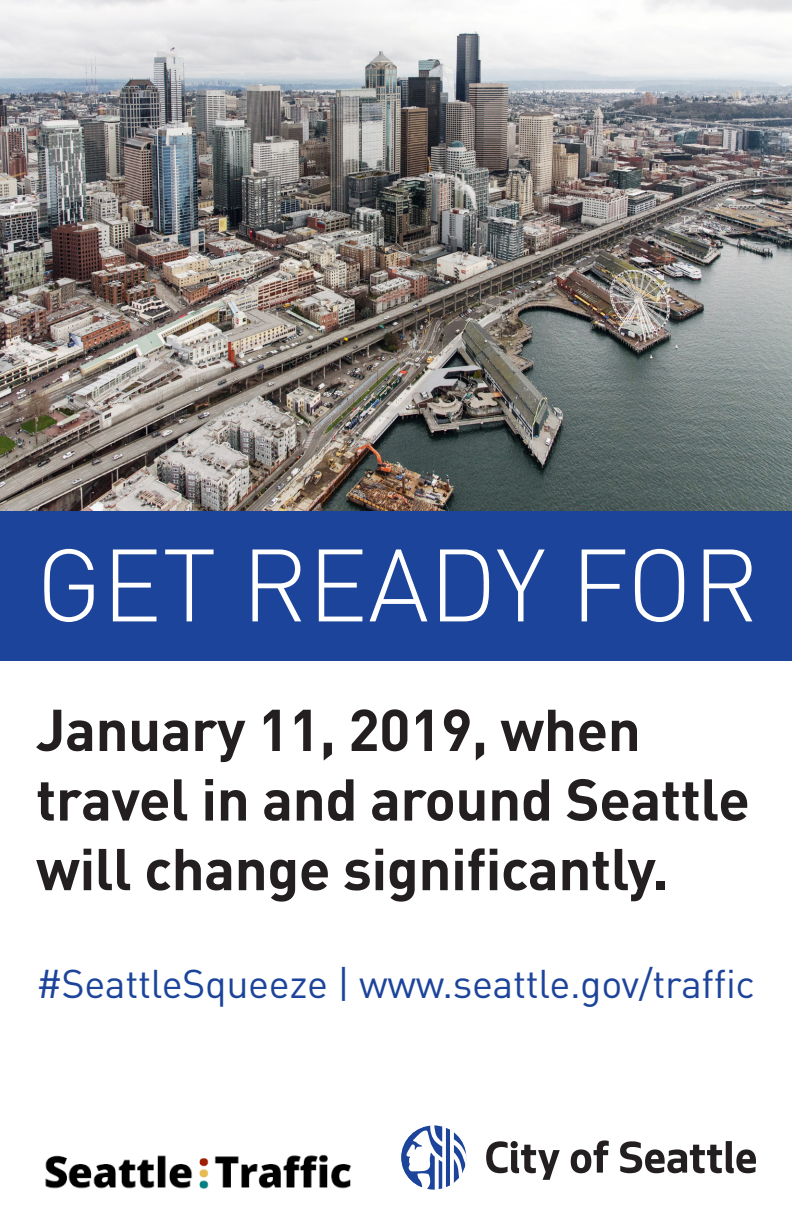
<style>
.page{position:relative;width:792px;height:1224px;background:#fff}
.page>*{position:absolute;margin:0;border:0;box-sizing:border-box;transform-origin:0 0}
.t1{font:300 101px "DIN Pro";color:#fff}
.t2{font:700 58px/69.6px "DIN Pro";letter-spacing:-.01em;color:#231f20}
.t3{font:39.6px "DIN Pro";letter-spacing:-.01em;color:#1d449b}
</style>
<div class="page">
<img style="left:0;top:0;width:792px;height:512px">
<div style="left:0;top:512px;width:792px;height:149px;background:#1d449b"></div>
<img style="left:45px;top:1154px;width:307px;height:35px">
<svg style="left:486px;top:1141px;width:74px;height:39px"></svg>
<svg style="left:571px;top:1140px;width:38px;height:33px"></svg>
<svg style="left:620px;top:1141px;width:136px;height:32px"></svg>
<div style="left:401px;top:1125px;width:66px;height:65px;background:#1d449b;border-radius:50%"></div>
<svg style="left:406px;top:1126px;width:59px;height:64px"></svg>
<div style="left:400px;top:1124px;width:67px;height:66px;border:1px solid #fff;border-radius:50%"></div>
<p class="t1" style="left:36px;top:507px;width:724px">GET READY FOR</p>
<p class="t2" style="left:36px;top:688px;width:715px">January 11, 2019, when travel in and around Seattle will change significantly.</p>
<p class="t3" style="left:36px;top:952px;width:720px">#SeattleSqueeze | www.seattle.gov/traffic</p>
</div>
